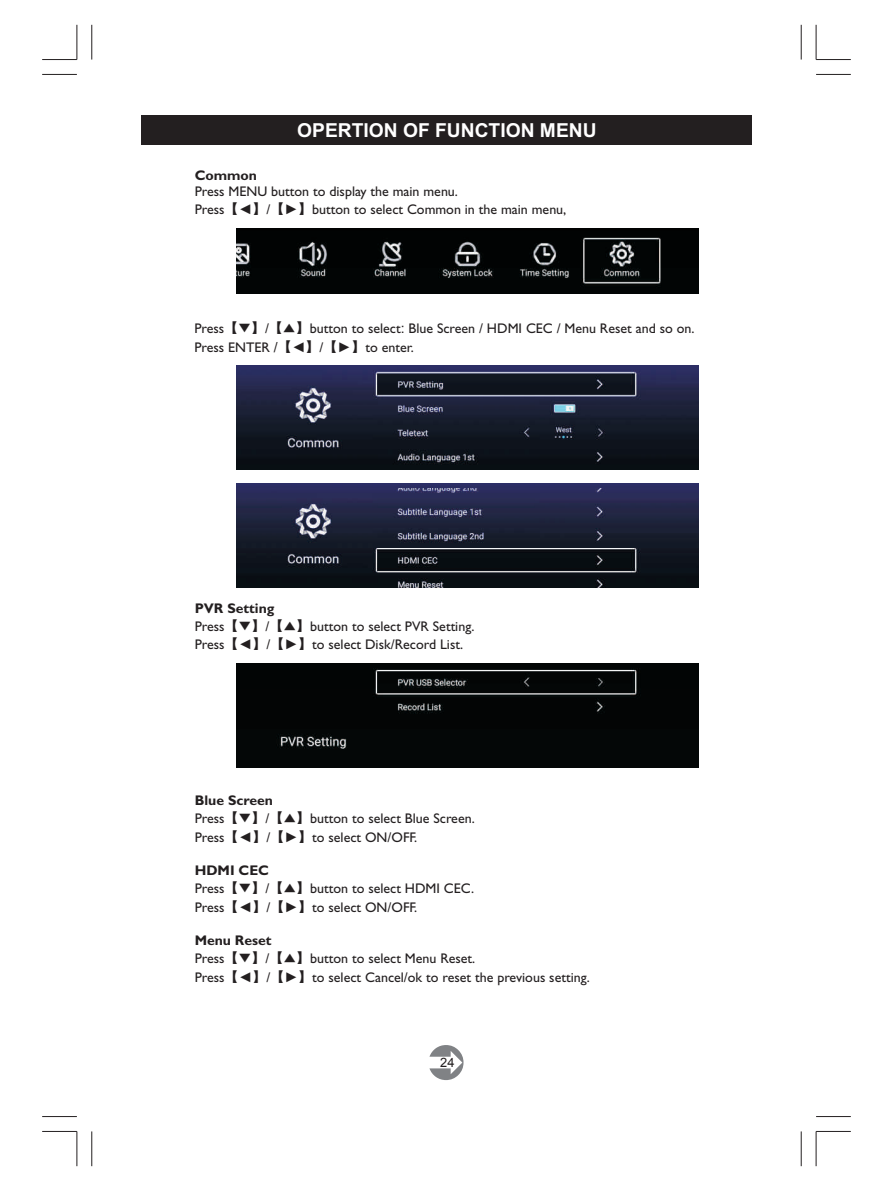
<style>
.page{position:relative;width:893px;height:1191px;background:#fff}
.page>*{position:absolute;margin:0;border:0;box-sizing:border-box;transform-origin:0 0}
.t1{font:700 19.25px "Arial";color:#fff}
.t2{font:14px/18.6px "Gill Sans";color:#231f20}
.t3{font:700 14px "Gill Sans";color:#231f20}
.t4{font:14px "Arial";color:#231f20}
.t5{font:12.95px "Arial";color:#231f20}
.s1{font-family:"Arial Unicode MS"}
.s2{font-family:"Arial"}
.s3{font-family:"Gulim"}
.s4{font-weight:700}
</style>
<div class="page">
<img style="left:237px;top:365px;width:461px;height:104px">
<img style="left:237px;top:483px;width:461px;height:104px">
<div style="left:237px;top:663px;width:461px;height:104px;background:#030505"></div>
<img style="left:237px;top:228px;width:461px;height:65px">
<svg style="left:429px;top:1045px;width:34px;height:35px"></svg>
<hr style="left:42px;top:59px;width:35px;height:1px;background:#231f20">
<hr style="left:76px;top:25px;width:1px;height:35px;background:#231f20">
<hr style="left:91px;top:25px;width:1px;height:35px;background:#231f20">
<hr style="left:42px;top:74px;width:35px;height:1px;background:#231f20">
<hr style="left:816px;top:25px;width:1px;height:35px;background:#231f20">
<hr style="left:816px;top:59px;width:35px;height:1px;background:#231f20">
<hr style="left:801px;top:25px;width:1px;height:35px;background:#231f20">
<hr style="left:816px;top:74px;width:35px;height:1px;background:#231f20">
<hr style="left:42px;top:1131px;width:35px;height:1px;background:#231f20">
<hr style="left:76px;top:1131px;width:1px;height:35px;background:#231f20">
<hr style="left:42px;top:1116px;width:35px;height:1px;background:#231f20">
<hr style="left:91px;top:1131px;width:1px;height:35px;background:#231f20">
<hr style="left:816px;top:1131px;width:35px;height:1px;background:#231f20">
<hr style="left:816px;top:1131px;width:1px;height:35px;background:#231f20">
<hr style="left:801px;top:1131px;width:1px;height:35px;background:#231f20">
<hr style="left:816px;top:1116px;width:35px;height:1px;background:#231f20">
<div style="left:141px;top:115px;width:611px;height:30px;background:#231f20"></div>
<h1 class="t1" style="left:297px;top:123px;width:301px">OPERTION OF FUNCTION MENU</h1>
<p class="t3" style="left:195px;top:170px;width:64px">Common</p>
<p class="t2" style="left:195px;top:201px;width:373px">Press<span class="s1">【</span><span class="s2">◄</span><span class="s1">】【</span><span class="s2">►</span><span class="s1">】</span>button to select Common in the main menu,</p>
<p class="t2" style="left:195px;top:183px;width:265px">Press MENU button to display the main menu.</p>
<p class="t2" style="left:266px;top:201px;width:5px">/</p>
<p class="t2" style="left:194px;top:320px;width:502px">Press<span class="s1">【</span><span class="s3">▼</span><span class="s1">】</span>/<span class="s1">【</span><span class="s3">▲</span><span class="s1">】</span>button to select<span class="s1">:</span> Blue Screen / HDMI CEC / Menu Reset and so on.<br>Press ENTER <span class="s1">/【 】</span>/<span class="s1">【 】</span>to enter.</p>
<p class="t4" style="left:292px;top:337px;width:15px">◄</p>
<p class="t4" style="left:338px;top:337px;width:15px">►</p>
<p class="t2" style="left:195px;top:600px;width:281px"><span class="s4">PVR Setting<br></span>Press<span class="s1">【</span><span class="s3">▼</span><span class="s1">】</span>/<span class="s1">【</span><span class="s3">▲</span><span class="s1">】</span>button to select PVR Setting.<br>Press<span class="s1">【</span><span class="s2">◄</span><span class="s1">】</span>/<span class="s1">【</span><span class="s2">►</span><span class="s1">】</span>to select Disk/Record List.</p>
<p class="t2" style="left:195px;top:792px;width:282px"><span class="s4">Blue Screen<br></span>Press<span class="s1">【</span><span class="s3">▼</span><span class="s1">】</span>/<span class="s1">【</span><span class="s3">▲</span><span class="s1">】</span>button to select Blue Screen.<br>Press<span class="s1">【</span><span class="s2">◄</span><span class="s1">】</span>/<span class="s1">【</span><span class="s2">►</span><span class="s1">】</span>to select ON/OFF.</p>
<p class="t2" style="left:195px;top:862px;width:281px"><span class="s4">HDMI CEC<br></span>Press<span class="s1">【</span><span class="s3">▼</span><span class="s1">】</span>/<span class="s1">【</span><span class="s3">▲</span><span class="s1">】</span>button to select HDMI CEC.<br>Press<span class="s1">【</span><span class="s2">◄</span><span class="s1">】</span>/<span class="s1">【</span><span class="s2">►</span><span class="s1">】</span>to select ON/OFF.</p>
<p class="t2" style="left:195px;top:932px;width:397px"><span class="s4">Menu Reset<br></span>Press<span class="s1">【</span><span class="s3">▼</span><span class="s1">】</span>/<span class="s1">【</span><span class="s3">▲</span><span class="s1">】</span>button to select Menu Reset.<br>Press<span class="s1">【</span><span class="s2">◄</span><span class="s1">】</span>/<span class="s1">【</span><span class="s2">►</span><span class="s1">】</span>to select Cancel/ok to reset the previous setting.</p>
<p class="t5" style="left:440px;top:1054px;width:16px">24</p>
</div>
